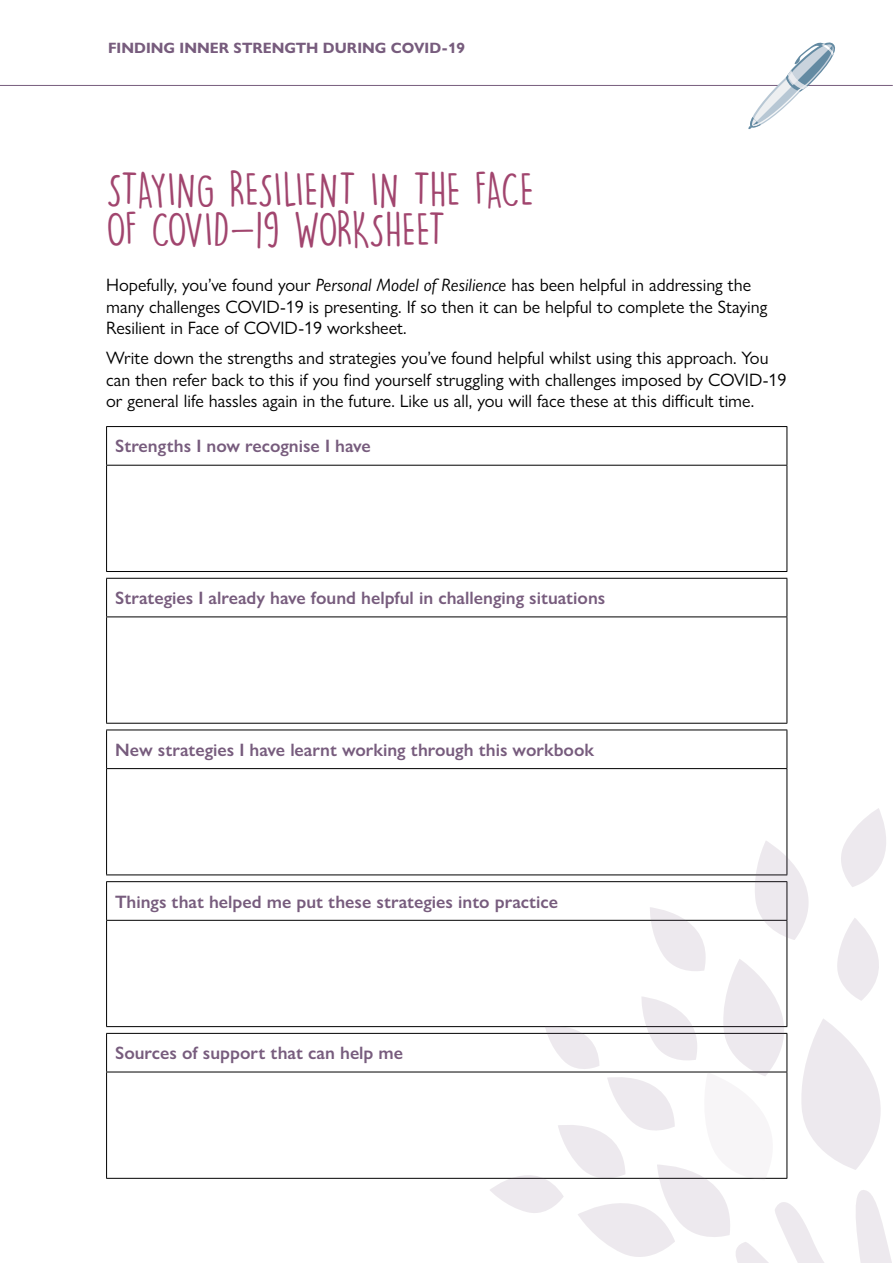
<style>
.page{position:relative;width:893px;height:1263px;background:#fff}
.page>*{position:absolute;margin:0;border:0;box-sizing:border-box;transform-origin:0 0}
.t1{font:45px/40.5px "DK Lemon Yellow Sun";letter-spacing:-.02em;color:#a1456e}
.t2{font:18px/21.6px "Gill Sans Nova";color:#000}
.t3{font:600 18px "Gill Sans Nova";color:#775c7d}
.t4{font:700 15px "Gill Sans Nova";color:#775c7d}
.s1{font-style:italic}
</style>
<div class="page">
<hr style="left:0;top:85px;width:893px;height:1px;background:#775c7d">
<hr style="left:106px;top:426px;width:681px;height:1px;background:#000">
<hr style="left:106px;top:427px;width:1px;height:38px;background:#000">
<hr style="left:787px;top:427px;width:1px;height:38px;background:#000">
<hr style="left:106px;top:465px;width:681px;height:1px;background:#000">
<hr style="left:106px;top:466px;width:1px;height:105px;background:#000">
<hr style="left:787px;top:466px;width:1px;height:105px;background:#000">
<hr style="left:106px;top:571px;width:681px;height:1px;background:#000">
<hr style="left:106px;top:578px;width:681px;height:1px;background:#000">
<hr style="left:106px;top:579px;width:1px;height:37px;background:#000">
<hr style="left:787px;top:579px;width:1px;height:37px;background:#000">
<hr style="left:106px;top:616px;width:681px;height:1px;background:#000">
<hr style="left:106px;top:617px;width:1px;height:106px;background:#000">
<hr style="left:787px;top:617px;width:1px;height:106px;background:#000">
<hr style="left:106px;top:723px;width:681px;height:1px;background:#000">
<hr style="left:106px;top:730px;width:681px;height:1px;background:#000">
<hr style="left:106px;top:730px;width:1px;height:38px;background:#000">
<hr style="left:787px;top:730px;width:1px;height:38px;background:#000">
<hr style="left:106px;top:768px;width:681px;height:1px;background:#000">
<hr style="left:106px;top:769px;width:1px;height:105px;background:#000">
<hr style="left:787px;top:769px;width:1px;height:105px;background:#000">
<hr style="left:106px;top:874px;width:681px;height:1px;background:#000">
<hr style="left:106px;top:881px;width:681px;height:1px;background:#000">
<hr style="left:106px;top:882px;width:1px;height:38px;background:#000">
<hr style="left:106px;top:920px;width:681px;height:1px;background:#000">
<hr style="left:106px;top:921px;width:1px;height:105px;background:#000">
<hr style="left:106px;top:1026px;width:681px;height:1px;background:#000">
<hr style="left:106px;top:1033px;width:681px;height:1px;background:#000">
<hr style="left:106px;top:1034px;width:1px;height:38px;background:#000">
<hr style="left:106px;top:1072px;width:681px;height:1px;background:#000">
<hr style="left:106px;top:1072px;width:1px;height:106px;background:#000">
<hr style="left:106px;top:1178px;width:681px;height:1px;background:#000">
<svg style="left:489px;top:808px;width:403px;height:455px"></svg>
<svg style="left:748px;top:42px;width:87px;height:87px"></svg>
<p class="t4" style="left:108px;top:38px;width:358px">FINDING INNER STRENGTH DURING COVID-19</p>
<h1 class="t1" style="left:106px;top:169px;width:429px">STAYING RESILIENT IN THE FACE<br>OF COVID-19 WORKSHEET</h1>
<p class="t2" style="left:106px;top:274px;width:663px">Hopefully, you’ve found your <span class="s1">Personal Model of Resilience</span> has been helpful in addressing the many challenges COVID-19 is presenting. If so then it can be helpful to complete the Staying<br>Resilient in Face of COVID-19 worksheet.</p>
<p class="t2" style="left:106px;top:347px;width:682px">Write down the strengths and strategies you’ve found helpful whilst using this approach. You can then refer back to this if you find yourself struggling with challenges imposed by COVID-19 or general life hassles again in the future. Like us all, you will face these at this difficult time.</p>
<p class="t3" style="left:115px;top:435px;width:257px">Strengths I now recognise I have</p>
<p class="t3" style="left:115px;top:587px;width:492px">Strategies I already have found helpful in challenging situations</p>
<p class="t3" style="left:115px;top:739px;width:481px">New strategies I have learnt working through this workbook</p>
<p class="t3" style="left:115px;top:890px;width:444px">Things that helped me put these strategies into practice</p>
<p class="t3" style="left:115px;top:1042px;width:290px">Sources of support that can help me</p>
</div>
